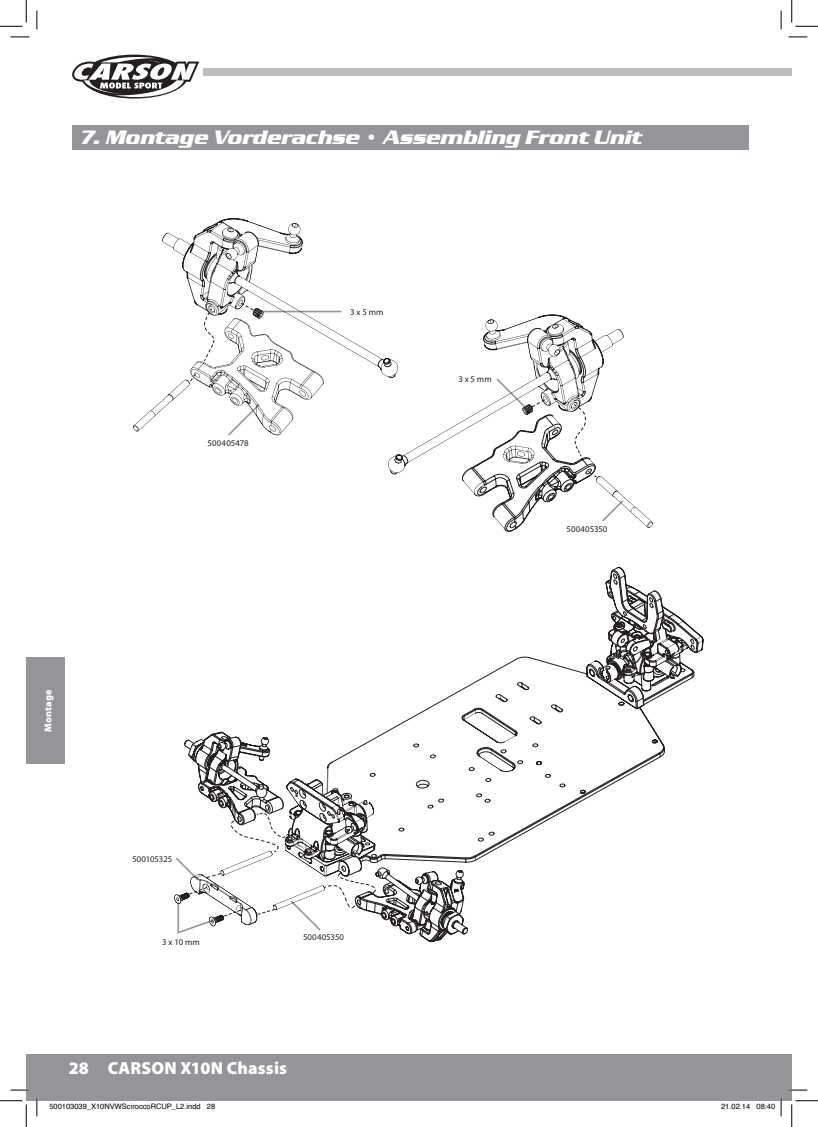
<style>
.page{position:relative;width:818px;height:1127px;background:#fff}
.page>*{position:absolute;margin:0;border:0;box-sizing:border-box;transform-origin:0 0}
.t1{font:italic 20px "Serpentine Becker";color:#fff}
.t2{font:900 17.5px "Myriad Pro";letter-spacing:.01em;color:#fff}
.t3{font:900 10px "Myriad Pro";letter-spacing:.025em;color:#fff}
.t4{font:8.75px "Myriad Pro";letter-spacing:.005em;color:#231f20}
.t5{font:7.5px "Helvetica";color:#000}
</style>
<div class="page">
<div style="left:26px;top:657px;width:39px;height:106px;background:#939598"></div>
<div style="left:26px;top:1054px;width:755px;height:46px;background:#939598"></div>
<div style="left:781px;top:1054px;width:11px;height:46px;background:#939598"></div>
<div style="left:203px;top:69px;width:589px;height:7px;background:#bcbdc0"></div>
<svg style="left:72px;top:57px;width:127px;height:40px"></svg>
<div style="left:72px;top:125px;width:677px;height:25px;background:#939598"></div>
<svg style="left:605px;top:580px;width:99px;height:97px"></svg>
<svg style="left:673px;top:649px;width:21px;height:40px"></svg>
<svg style="left:387px;top:640px;width:286px;height:290px"></svg>
<svg style="left:133px;top:218px;width:262px;height:217px"></svg>
<svg style="left:174px;top:731px;width:294px;height:210px"></svg>
<svg style="left:462px;top:324px;width:191px;height:207px"></svg>
<svg style="left:11px;top:36px;width:18px;height:2px"></svg>
<svg style="left:788px;top:36px;width:19px;height:2px"></svg>
<svg style="left:11px;top:1089px;width:18px;height:1px"></svg>
<svg style="left:789px;top:1089px;width:18px;height:1px"></svg>
<svg style="left:36px;top:11px;width:2px;height:18px"></svg>
<svg style="left:36px;top:1097px;width:2px;height:18px"></svg>
<svg style="left:780px;top:11px;width:2px;height:18px"></svg>
<svg style="left:0;top:0;width:27px;height:27px"></svg>
<svg style="left:0;top:1100px;width:27px;height:26px"></svg>
<svg style="left:791px;top:0;width:27px;height:27px"></svg>
<svg style="left:791px;top:1100px;width:27px;height:26px"></svg>
<svg style="left:756px;top:1098px;width:26px;height:17px"></svg>
<h1 class="t1" style="left:79px;top:126px;width:564px">7. Montage Vorderachse • Assembling Front Unit</h1>
<p class="t4" style="left:208px;top:437px;width:43px">500405478</p>
<p class="t4" style="left:350px;top:306px;width:35px">3 x 5 mm</p>
<p class="t3" style="left:42px;top:732px;width:44px;rotate:-90deg">Montage</p>
<p class="t4" style="left:132px;top:853px;width:42px">500105325</p>
<p class="t4" style="left:162px;top:936px;width:39px">3 x 10 mm</p>
<p class="t4" style="left:303px;top:931px;width:42px">500405350</p>
<h2 class="t2" style="left:69px;top:1056px;width:220px">28 CARSON X10N Chassis</h2>
<p class="t4" style="left:458px;top:374px;width:35px">3 x 5 mm</p>
<p class="t4" style="left:566px;top:523px;width:42px">500405350</p>
<p class="t5" style="left:49px;top:1100px;width:167px">500103039_X10NVWSciroccoRCUP_L2.indd 28</p>
<p class="t5" style="left:721px;top:1100px;width:56px">21.02.14 08:40</p>
</div>
